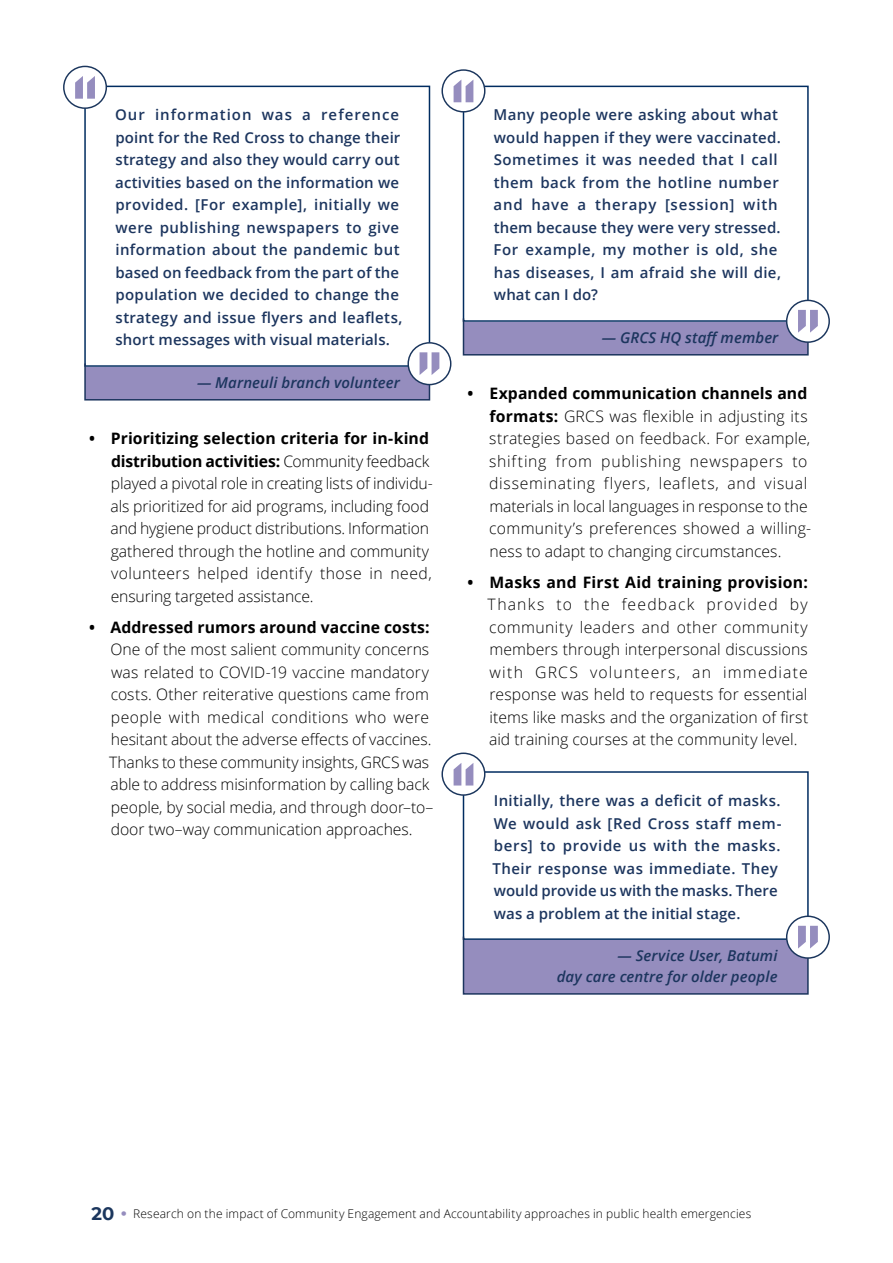
<style>
.page{position:relative;width:893px;height:1263px;background:#fff}
.page>*{position:absolute;margin:0;border:0;box-sizing:border-box;transform-origin:0 0}
.t1{font:300 15.75px/22.5px "Open Sans";color:#000}
.t2{font:300 15.75px/22.5px "Open Sans";letter-spacing:.02em;color:#000}
.t3{font:700 15.75px "Open Sans";letter-spacing:.015em;color:#000}
.t4{font:600 15px/22.5px "Open Sans";letter-spacing:.025em;color:#1c355e}
.t5{font:italic 600 15px/21px "Open Sans";letter-spacing:.005em;color:#1c355e;text-align:right}
.t6{font:300 12px "Open Sans";letter-spacing:.015em;color:#000}
.s1{font-weight:700}
.s2{font-family:"Montserrat";font-weight:700;font-size:18px;color:#1b365d}
.s3{font-family:"Montserrat";font-weight:700;font-size:18px;color:#958dbe}
</style>
<div class="page">
<div style="left:84px;top:86px;width:346px;height:281px;border:2px solid #002c60"></div>
<div style="left:85px;top:367px;width:344px;height:33px;background:#958dbe"></div>
<div style="left:84px;top:363px;width:346px;height:37px;border:2px solid #1c355e"></div>
<div style="left:64px;top:66px;width:42px;height:42px;background:#fff;border-radius:50%"></div>
<div style="left:63px;top:66px;width:44px;height:43px;border:1px solid #1b365d;border-radius:50%"></div>
<svg style="left:75px;top:76px;width:20px;height:23px"></svg>
<svg style="left:408px;top:343px;width:43px;height:42px"></svg>
<div style="left:407px;top:342px;width:44px;height:43px;border:1px solid #1b365d;border-radius:50%"></div>
<svg style="left:420px;top:352px;width:19px;height:23px"></svg>
<div style="left:463px;top:86px;width:346px;height:236px;border:2px solid #002c60"></div>
<div style="left:463px;top:322px;width:345px;height:33px;background:#958dbe"></div>
<div style="left:463px;top:318px;width:346px;height:37px;border:2px solid #1c355e"></div>
<div style="left:463px;top:771px;width:346px;height:169px;border:2px solid #002c60"></div>
<div style="left:463px;top:940px;width:345px;height:54px;background:#958dbe"></div>
<div style="left:463px;top:936px;width:346px;height:59px;border:2px solid #1c355e"></div>
<svg style="left:442px;top:70px;width:43px;height:42px"></svg>
<div style="left:441px;top:69px;width:44px;height:44px;border:1px solid #1b365d;border-radius:50%"></div>
<svg style="left:454px;top:80px;width:19px;height:22px"></svg>
<div style="left:787px;top:300px;width:42px;height:42px;background:#fff;border-radius:50%"></div>
<div style="left:786px;top:300px;width:44px;height:43px;border:1px solid #1b365d;border-radius:50%"></div>
<svg style="left:798px;top:310px;width:20px;height:23px"></svg>
<svg style="left:442px;top:753px;width:43px;height:42px"></svg>
<div style="left:441px;top:752px;width:44px;height:44px;border:1px solid #1b365d;border-radius:50%"></div>
<svg style="left:454px;top:763px;width:19px;height:22px"></svg>
<div style="left:787px;top:916px;width:42px;height:42px;background:#fff;border-radius:50%"></div>
<div style="left:786px;top:915px;width:44px;height:44px;border:1px solid #1b365d;border-radius:50%"></div>
<svg style="left:798px;top:926px;width:20px;height:22px"></svg>
<p class="t4" style="left:115px;top:103px;width:289px">Our information was a reference point for the Red Cross to change their strategy and also they would carry out activities based on the information we provided. [For example], initially we were publishing newspapers to give information about the pandemic but based on feedback from the part of the population we decided to change the strategy and issue flyers and leaflets, short messages with visual materials.</p>
<p class="t5" style="left:197px;top:371px;width:204px">— Marneuli branch volunteer</p>
<p class="t1" style="left:111px;top:427px;width:324px;text-indent:-21px"><span class="s1">• Prioritizing selection criteria for in-kind distribution activities:</span> Community feedback played a pivotal role in creating lists of individu&shy;als prioritized for aid programs, including food and hygiene product distributions. Information gathered through the hotline and community volunteers helped identify those in need, ensuring targeted assistance.</p>
<p class="t3" style="left:89px;top:616px;width:342px">• Addressed rumors around vaccine costs:</p>
<p class="t1" style="left:109px;top:638px;width:326px">One of the most salient community concerns was related to COVID-19 vaccine mandatory costs. Other reiterative questions came from people with medical conditions who were hesitant about the adverse effects of vaccines.<br>Thanks to these community insights, GRCS was able to address misinformation by calling back people, by social media, and through door–to– door two–way communication approaches.</p>
<p class="t4" style="left:494px;top:103px;width:289px">Many people were asking about what would happen if they were vaccinated.<br>Sometimes it was needed that I call them back from the hotline number and have a therapy [session] with them because they were very stressed.<br>For example, my mother is old, she has diseases, I am afraid she will die, what can I do?</p>
<p class="t5" style="left:602px;top:326px;width:178px">— GRCS HQ staff member</p>
<p class="t2" style="left:489px;top:382px;width:324px;text-indent:-22px"><span class="s1">• Expanded communication channels and formats:</span> GRCS was flexible in adjusting its strategies based on feedback. For example, shifting from publishing newspapers to disseminating flyers, leaflets, and visual materials in local languages in response to the community’s preferences showed a willing&shy;ness to adapt to changing circumstances.</p>
<p class="t3" style="left:468px;top:571px;width:342px">• Masks and First Aid training provision:</p>
<p class="t1" style="left:488px;top:593px;width:322px;text-align:justify">Thanks to the feedback provided by community leaders and other community members through interpersonal discussions with GRCS volunteers, an immediate response was held to requests for essential items like masks and the organization of first aid training courses at the community level.</p>
<p class="t4" style="left:492px;top:789px;width:291px">Initially, there was a deficit of masks.<br>We would ask [Red Cross staff mem&shy;bers] to provide us with the masks.<br>Their response was immediate. They would provide us with the masks. There was a problem at the initial stage.</p>
<p class="t5" style="left:557px;top:944px;width:222px">— Service User, Batumi<br>day care centre for older people</p>
<p class="t6" style="left:92px;top:1205px;width:661px"><span class="s2">20</span> <span class="s3">•</span> Research on the impact of Community Engagement and Accountability approaches in public health emergencies</p>
</div>
